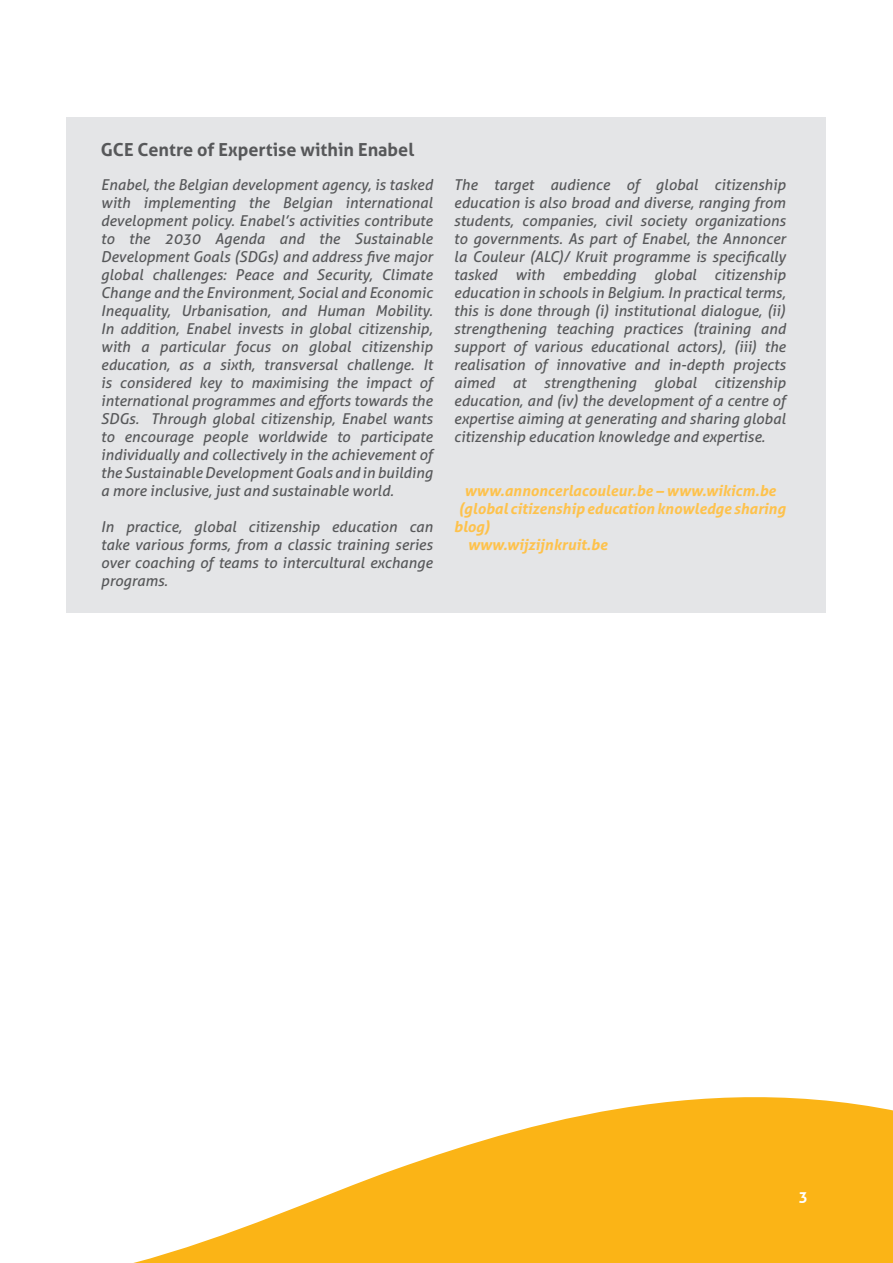
<style>
.page{position:relative;width:893px;height:1263px;background:#fff}
.page>*{position:absolute;margin:0;border:0;box-sizing:border-box;transform-origin:0 0}
.t1{font:700 18px "Aller";color:#57585a}
.t2{font:italic 15px/18px "Aller";color:#57585a;text-align:justify}
.t3{font:italic 700 15px/18px "Aller";color:#fec24c}
.t4{font:700 15px "Aller";color:#fff}
</style>
<div class="page">
<svg style="left:133px;top:1097px;width:760px;height:166px;fill:#fbb416"></svg>
<div style="left:67px;top:117px;width:759px;height:495px;background:#e4e5e7"></div>
<p class="t1" style="left:101px;top:138px;width:315px">GCE Centre of Expertise within Enabel</p>
<p class="t2" style="left:101px;top:175px;width:333px">Enabel, the Belgian development agency, is tasked with implementing the Belgian international development policy. Enabel’s activities contribute to the 2030 Agenda and the Sustainable Development Goals (SDGs) and address five major global challenges: Peace and Security, Climate Change and the Environment, Social and Economic Inequality, Urbanisation, and Human Mobility.<br>In addition, Enabel invests in global citizenship, with a particular focus on global citizenship education, as a sixth, transversal challenge. It is considered key to maximising the impact of international programmes and efforts towards the SDGs. Through global citizenship, Enabel wants to encourage people worldwide to participate individually and collectively in the achievement of the Sustainable Development Goals and in building a more inclusive, just and sustainable world.</p>
<p class="t2" style="left:101px;top:517px;width:333px">In practice, global citizenship education can take various forms, from a classic training series over coaching of teams to intercultural exchange programs.</p>
<p class="t2" style="left:454px;top:175px;width:333px">The target audience of global citizenship education is also broad and diverse, ranging from students, companies, civil society organizations to governments. As part of Enabel, the Annoncer la Couleur (ALC)/ Kruit programme is specifically tasked with embedding global citizenship education in schools in Belgium. In practical terms, this is done through (i) institutional dialogue, (ii) strengthening teaching practices (training and support of various educational actors), (iii) the realisation of innovative and in-depth projects aimed at strengthening global citizenship education, and (iv) the development of a centre of expertise aiming at generating and sharing global citizenship education knowledge and expertise.</p>
<p class="t3" style="left:465px;top:481px;width:313px">www.annoncerlacouleur.be – www.wikicm.be</p>
<p class="t3" style="left:454px;top:499px;width:333px;text-indent:5px">(global citizenship education knowledge sharing blog)</p>
<p class="t3" style="left:468px;top:535px;width:141px">www.wijzijnkruit.be</p>
<p class="t4" style="left:799px;top:1187px;width:10px">3</p>
</div>
